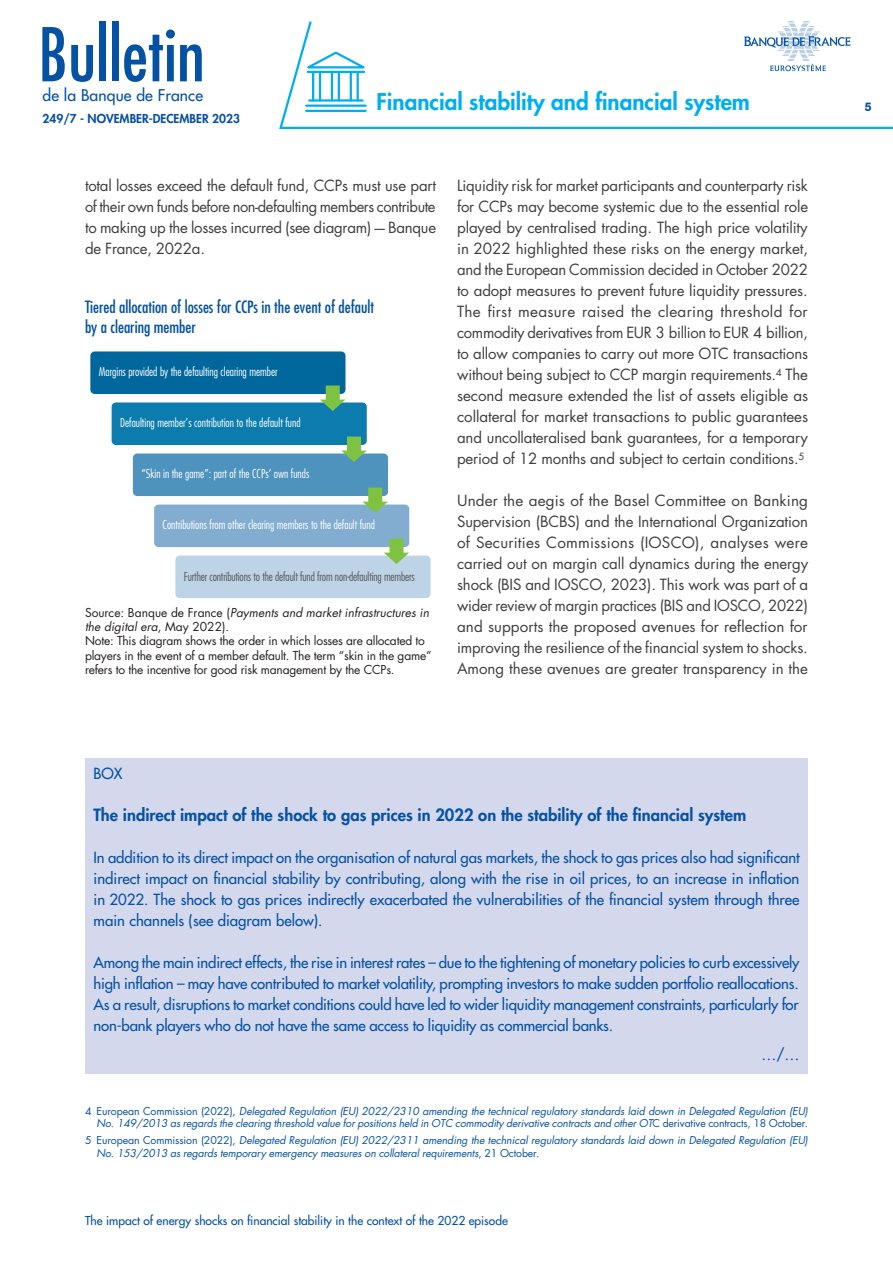
<style>
.page{position:relative;width:893px;height:1263px;background:#fff}
.page>*{position:absolute;margin:0;border:0;box-sizing:border-box;transform-origin:0 0}
.t1{font:condensed 72px "Futura Std";color:#0551a4}
.t2{font:800 22.5px "Futura Std";color:#00aeef}
.t3{font:800 16.5px "Futura Std";color:#0551a4}
.t4{font:condensed 16.5px/19.8px "Futura Std";color:#0551a4}
.t5{font:500 15.75px "Futura Std";letter-spacing:.01em;color:#0551a4}
.t6{font:15px/21px "Futura Std";letter-spacing:-.01em;color:#3e3e3f;text-align:justify}
.t7{font:500 15px/21px "Futura Std";color:#0551a4;text-align:justify}
.t8{font:12px/14.4px "Futura Std";letter-spacing:-.02em;color:#231f20}
.t9{font:300 condensed 12px "Futura Std";color:#fff}
.t10{font:500 12px "Futura Std";color:#0551a4}
.t11{font:300 condensed 12px "Futura Std";letter-spacing:-.01em;color:#57585a}
.t12{font:800 12px "Futura Std";color:#0551a4}
.t13{font:800 12px "Helvetica Neue LT Std";color:#0551a4;scale:.9 1}
.t14{font:italic 10.5px/12.6px "Futura Std";letter-spacing:-.01em;color:#0551a4;text-align:right}
.s1{font-style:italic}
.s2{font-style:normal}
</style>
<div class="page">
<svg style="left:279px;top:21px;width:614px;height:108px"></svg>
<svg style="left:744px;top:22px;width:106px;height:49px"></svg>
<hr style="left:308px;top:71px;width:56px;height:2px;background:#00aeef">
<svg style="left:299px;top:50px;width:68px;height:20px"></svg>
<hr style="left:309px;top:99px;width:54px;height:3px;background:#00aeef">
<hr style="left:306px;top:105px;width:60px;height:2px;background:#00aeef">
<hr style="left:306px;top:110px;width:60px;height:2px;background:#00aeef">
<hr style="left:312px;top:72px;width:2px;height:28px;background:#00aeef">
<hr style="left:319px;top:72px;width:2px;height:28px;background:#00aeef">
<hr style="left:331px;top:72px;width:2px;height:28px;background:#00aeef">
<hr style="left:338px;top:72px;width:2px;height:28px;background:#00aeef">
<hr style="left:350px;top:72px;width:2px;height:28px;background:#00aeef">
<hr style="left:357px;top:72px;width:2px;height:28px;background:#00aeef">
<div style="left:90px;top:351px;width:255px;height:43px;background:#00679d;border-radius:4px"></div>
<div style="left:112px;top:402px;width:255px;height:43px;background:#0c7cae;border-radius:4px"></div>
<div style="left:133px;top:453px;width:255px;height:43px;background:#4e92be;border-radius:4px"></div>
<div style="left:154px;top:504px;width:255px;height:43px;background:#83add0;border-radius:4px"></div>
<div style="left:175px;top:556px;width:256px;height:42px;background:#bdd3e6;border-radius:4px"></div>
<svg style="left:320px;top:385px;width:25px;height:26px"></svg>
<svg style="left:341px;top:436px;width:26px;height:26px"></svg>
<svg style="left:362px;top:487px;width:26px;height:26px"></svg>
<svg style="left:384px;top:539px;width:25px;height:25px"></svg>
<div style="left:85px;top:758px;width:723px;height:315px;background:#d4d8ec"></div>
<h1 class="t1" style="left:38px;top:12px;width:168px">Bulletin</h1>
<p class="t5" style="left:43px;top:86px;width:162px">de la Banque de France</p>
<p class="t12" style="left:43px;top:111px;width:199px">249/7 - NOVEMBER-DECEMBER 2023</p>
<h2 class="t2" style="left:376px;top:88px;width:375px">Financial stability and financial system</h2>
<p class="t13" style="left:865px;top:99px;width:9px">5</p>
<p class="t6" style="left:85px;top:175px;width:353px">total losses exceed the default fund, CCPs must use part of their own funds before non-defaulting members contribute to making up the losses incurred (see diagram) ‑– Banque de France, 2022a.</p>
<p class="t6" style="left:457px;top:175px;width:353px">Liquidity risk for market participants and counterparty risk for CCPs may become systemic due to the essential role played by centralised trading. The high price volatility in 2022 highlighted these risks on the energy market, and the European Commission decided in October 2022 to adopt measures to prevent future liquidity pressures.<br>The first measure raised the clearing threshold for commodity derivatives from EUR 3 billion to EUR 4 billion, to allow companies to carry out more OTC transactions without being subject to CCP margin requirements.<sup>4</sup> The second measure extended the list of assets eligible as collateral for market transactions to public guarantees and uncollateralised bank guarantees, for a temporary period of 12 months and subject to certain conditions.<sup>5</sup></p>
<p class="t6" style="left:457px;top:490px;width:353px">Under the aegis of the Basel Committee on Banking Supervision (BCBS) and the International Organization of Securities Commissions (IOSCO), analyses were carried out on margin call dynamics during the energy shock (BIS and IOSCO, 2023). This work was part of a wider review of margin practices (BIS and IOSCO, 2022) and supports the proposed avenues for reflection for improving the resilience of the financial system to shocks.<br>Among these avenues are greater transparency in the</p>
<p class="t4" style="left:85px;top:297px;width:291px">Tiered allocation of losses for CCPs in the event of default by a clearing member</p>
<p class="t9" style="left:99px;top:365px;width:180px">Margins provided by the defaulting clearing member</p>
<p class="t9" style="left:120px;top:416px;width:182px">Defaulting member’s contribution to the default fund</p>
<p class="t9" style="left:141px;top:467px;width:170px">“Skin in the game”: part of the CCPs’ own funds</p>
<p class="t9" style="left:163px;top:518px;width:214px">Contributions from other clearing members to the default fund</p>
<p class="t11" style="left:184px;top:569px;width:232px">Further contributions to the default fund from non-defaulting members</p>
<p class="t8" style="left:85px;top:605px;width:348px">Source: Banque de France (<span class="s1">Payments and market infrastructures in the digital era</span>, May 2022).<br>Note: This diagram shows the order in which losses are allocated to players in the event of a member default. The term “skin in the game” refers to the incentive for good risk management by the CCPs.</p>
<p class="t7" style="left:94px;top:763px;width:31px">BOX</p>
<p class="t3" style="left:94px;top:805px;width:654px">The indirect impact of the shock to gas prices in 2022 on the stability of the financial system</p>
<p class="t7" style="left:94px;top:847px;width:708px">In addition to its direct impact on the organisation of natural gas markets, the shock to gas prices also had significant indirect impact on financial stability by contributing, along with the rise in oil prices, to an increase in inflation in 2022. The shock to gas prices indirectly exacerbated the vulnerabilities of the financial system through three main channels (see diagram below).</p>
<p class="t7" style="left:94px;top:952px;width:707px">Among the main indirect effects, the rise in interest rates – due to the tightening of monetary policies to curb excessively high inflation – may have contributed to market volatility, prompting investors to make sudden portfolio reallocations.<br>As a result, disruptions to market conditions could have led to wider liquidity management constraints, particularly for non-bank players who do not have the same access to liquidity as commercial banks.</p>
<p class="t7" style="left:761px;top:1044px;width:39px">…/…</p>
<p class="t14" style="left:85px;top:1104px;width:724px"><span class="s2">4 European Commission (2022),</span> Delegated Regulation (EU) 2022/2310 amending the technical regulatory standards laid down in Delegated Regulation (EU)<br>No. 149/2013 as regards the clearing threshold value for positions held in OTC commodity derivative contracts and other OT<span class="s2">C derivative contracts, 18 October.</span></p>
<p class="t14" style="left:96px;top:1134px;width:713px;text-align:left;text-indent:-11px"><span class="s2">5 European Commission (2022),</span> Delegated Regulation (EU) 2022/2311 amending the technical regulatory standards laid down in Delegated Regulation (EU)<br>No. 153/2013 as regards temporary emergency measures on collateral requirements<span class="s2">, 21 October.</span></p>
<p class="t10" style="left:85px;top:1213px;width:424px">The impact of energy shocks on financial stability in the context of the 2022 episode</p>
</div>
